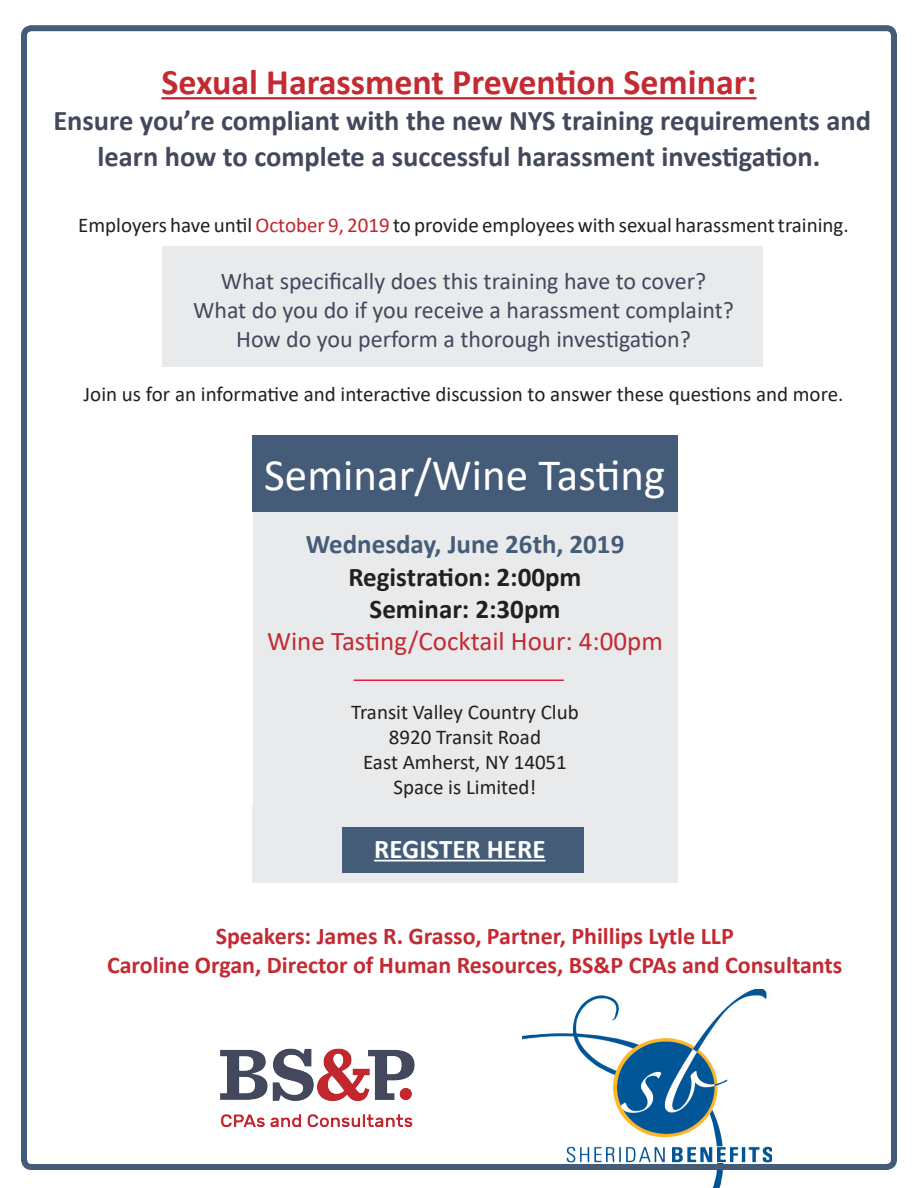
<style>
.page{position:relative;width:918px;height:1188px;background:#fff}
.page>*{position:absolute;margin:0;border:0;box-sizing:border-box;transform-origin:0 0}
.t1{font:45px "Calibri";color:#fff}
.t2{font:700 36px "Calibri";color:#c32a32}
.t3{font:700 28.5px/36px "Calibri";color:#43485c;text-align:center}
.t4{font:700 27px "Calibri";color:#231f20}
.t5{font:27px "Calibri";color:#c32a32}
.t6{font:700 27px "Calibri";color:#445c78}
.t7{font:700 27px "Calibri";color:#fff}
.t8{font:24px "Calibri";color:#43485c}
.t9{font:700 24px "Calibri";color:#c32a32}
.t10{font:21px "Calibri";color:#231f20}
.s1{color:#c1272d}
</style>
<div class="page">
<div style="left:163px;top:247px;width:600px;height:120px;background:#e9eaeb"></div>
<img style="left:522px;top:989px;width:250px;height:199px">
<div style="left:21px;top:25px;width:876px;height:1145px;border:6px solid #445c78;border-radius:8px"></div>
<hr style="left:161px;top:97px;width:596px;height:2px;background:#c32a32">
<div style="left:253px;top:508px;width:424px;height:311px;background:#e9eaeb"></div>
<div style="left:253px;top:807px;width:425px;height:76px;background:#e9eaeb"></div>
<div style="left:252px;top:435px;width:425px;height:77px;background:#445c78"></div>
<hr style="left:354px;top:680px;width:210px;height:1px;background:#e31c3f">
<div style="left:342px;top:827px;width:241px;height:45px;background:#445c78"></div>
<hr style="left:374px;top:860px;width:172px;height:1px;background:#fff">
<img style="left:220px;top:1048px;width:195px;height:80px">
<p class="t2" style="left:161px;top:57px;width:597px">Sexual Harassment Prevention Seminar:</p>
<p class="t3" style="left:53px;top:102px;width:819px">Ensure you’re compliant with the new NYS training requirements and learn how to complete a successful harassment investigation.</p>
<p class="t10" style="left:78px;top:210px;width:772px">Employers have until <span class="s1">October 9, 2019</span> to provide employees with sexual harassment training.</p>
<p class="t8" style="left:221px;top:265px;width:487px">What specifically does this training have to cover?</p>
<p class="t8" style="left:193px;top:294px;width:543px">What do you do if you receive a harassment complaint?</p>
<p class="t8" style="left:236px;top:322px;width:456px">How do you perform a thorough investigation?</p>
<p class="t10" style="left:84px;top:380px;width:761px">Join us for an informative and interactive discussion to answer these questions and more.</p>
<p class="t1" style="left:264px;top:444px;width:403px">Seminar/Wine Tasting</p>
<p class="t6" style="left:306px;top:525px;width:320px">Wednesday, June 26th, 2019</p>
<p class="t4" style="left:348px;top:557px;width:235px">Registration: 2:00pm</p>
<p class="t4" style="left:370px;top:590px;width:192px">Seminar: 2:30pm</p>
<p class="t5" style="left:267px;top:623px;width:397px">Wine Tasting/Cocktail Hour: 4:00pm</p>
<p class="t10" style="left:351px;top:697px;width:229px">Transit Valley Country Club</p>
<p class="t10" style="left:389px;top:722px;width:154px">8920 Transit Road</p>
<p class="t10" style="left:363px;top:748px;width:205px">East Amherst, NY 14051</p>
<p class="t10" style="left:394px;top:773px;width:144px">Space is Limited!</p>
<p class="t7" style="left:374px;top:829px;width:173px">REGISTER HERE</p>
<p class="t9" style="left:216px;top:919px;width:520px">Speakers: James R. Grasso, Partner, Phillips Lytle LLP</p>
<p class="t9" style="left:107px;top:948px;width:737px">Caroline Organ, Director of Human Resources, BS&amp;P CPAs and Consultants</p>
</div>
